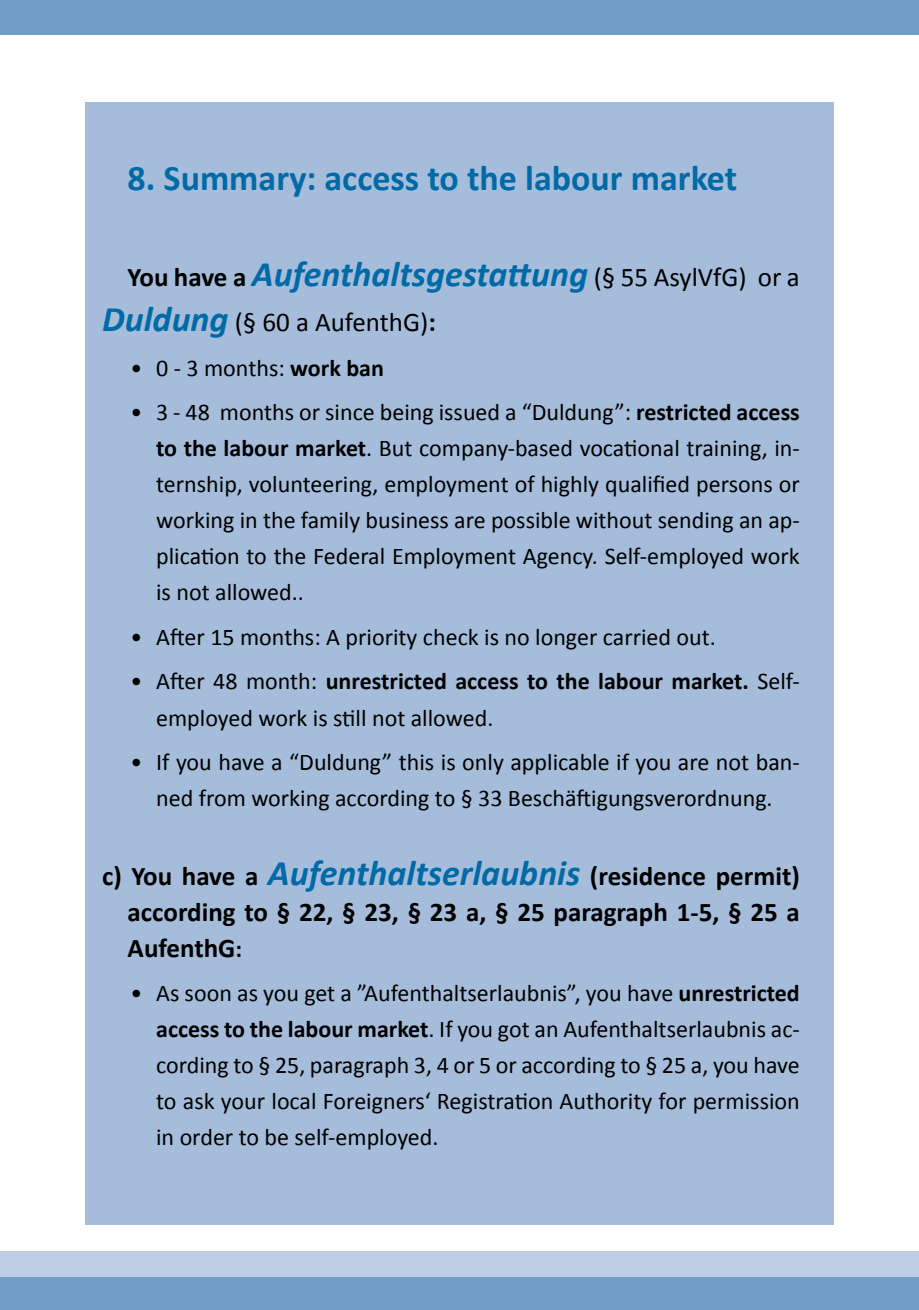
<style>
.page{position:relative;width:919px;height:1310px;background:#fff}
.page>*{position:absolute;margin:0;border:0;box-sizing:border-box;transform-origin:0 0}
.t1{font:italic 700 36px "Calibri";color:#006aa7}
.t2{font:700 36px "Calibri";color:#006aa7}
.t3{font:700 27px/36px "Calibri";color:#000;text-align:justify}
.t4{font:27px "Calibri";color:#000}
.t5{font:24px/36px "Calibri";color:#000;text-align:justify}
.s1{font-style:normal;font-size:27px;color:#000}
.s2{font-weight:400;font-style:normal;font-size:27px;color:#000}
.s3{font-weight:700;font-style:italic;font-size:36px;color:#006aa7}
.s4{font-weight:700}
.s5{font-style:italic;font-size:36px;color:#006aa7}
.s6{font-size:24px}
</style>
<div class="page">
<div style="left:0;top:0;width:918px;height:34px;background:#709ec7"></div>
<div style="left:0;top:1276px;width:918px;height:34px;background:#709ec7"></div>
<div style="left:0;top:1251px;width:918px;height:25px;background:#bdcde3"></div>
<div style="left:85px;top:102px;width:748px;height:1123px;background:#a5bdda"></div>
<h1 class="t2" style="left:128px;top:155px;width:611px">8. Summary: access to the labour market</h1>
<h1 class="t1" style="left:128px;top:251px;width:673px"><span class="s1">You have a</span> Aufenthaltsgestattung <span class="s2">(§ 55 AsylVfG) or a</span></h1>
<p class="t4" style="left:102px;top:305px;width:335px"><span class="s3">Duldung</span> (§ 60 a AufenthG)<span class="s4">:</span></p>
<p class="t5" style="left:131px;top:350px;width:255px">• 0 - 3 months: <span class="s4">work ban</span></p>
<p class="t5" style="left:156px;top:394px;width:645px;text-indent:-26px">• 3 - 48 months or since being issued a “Duldung”: <span class="s4">restricted access to the labour market</span>. But company-based vocational training, in&shy;ternship, volunteering, employment of highly qualified persons or working in the family business are possible without sending an ap&shy;plication to the Federal Employment Agency. Self-employed work is not allowed..</p>
<p class="t5" style="left:131px;top:619px;width:586px">• After 15 months: A priority check is no longer carried out.</p>
<p class="t5" style="left:156px;top:663px;width:645px;text-indent:-26px">• After 48 month: <span class="s4">unrestricted access to the labour market.</span> Self&shy;employed work is still not allowed.</p>
<p class="t5" style="left:131px;top:744px;width:670px;text-align:center">• If you have a “Duldung” this is only applicable if you are not ban&shy;ned from working according to § 33 Beschäftigungsverordnung.</p>
<p class="t3" style="left:128px;top:857px;width:673px;text-indent:-26px">c) You have a <span class="s5">Aufenthaltserlaubnis</span> (residence permit) according to § 22, § 23, § 23 a, § 25 paragraph 1-5, § 25 a AufenthG<span class="s6">:</span></p>
<p class="t5" style="left:156px;top:975px;width:645px;text-indent:-26px">• As soon as you get a ”Aufenthaltserlaubnis”, you have <span class="s4">unrestricted access to the labour market</span>. If you got an Aufenthaltserlaubnis ac&shy;cording to § 25, paragraph 3, 4 or 5 or according to § 25 a, you have to ask your local Foreigners‘ Registration Authority for permission in order to be self-employed.</p>
</div>
